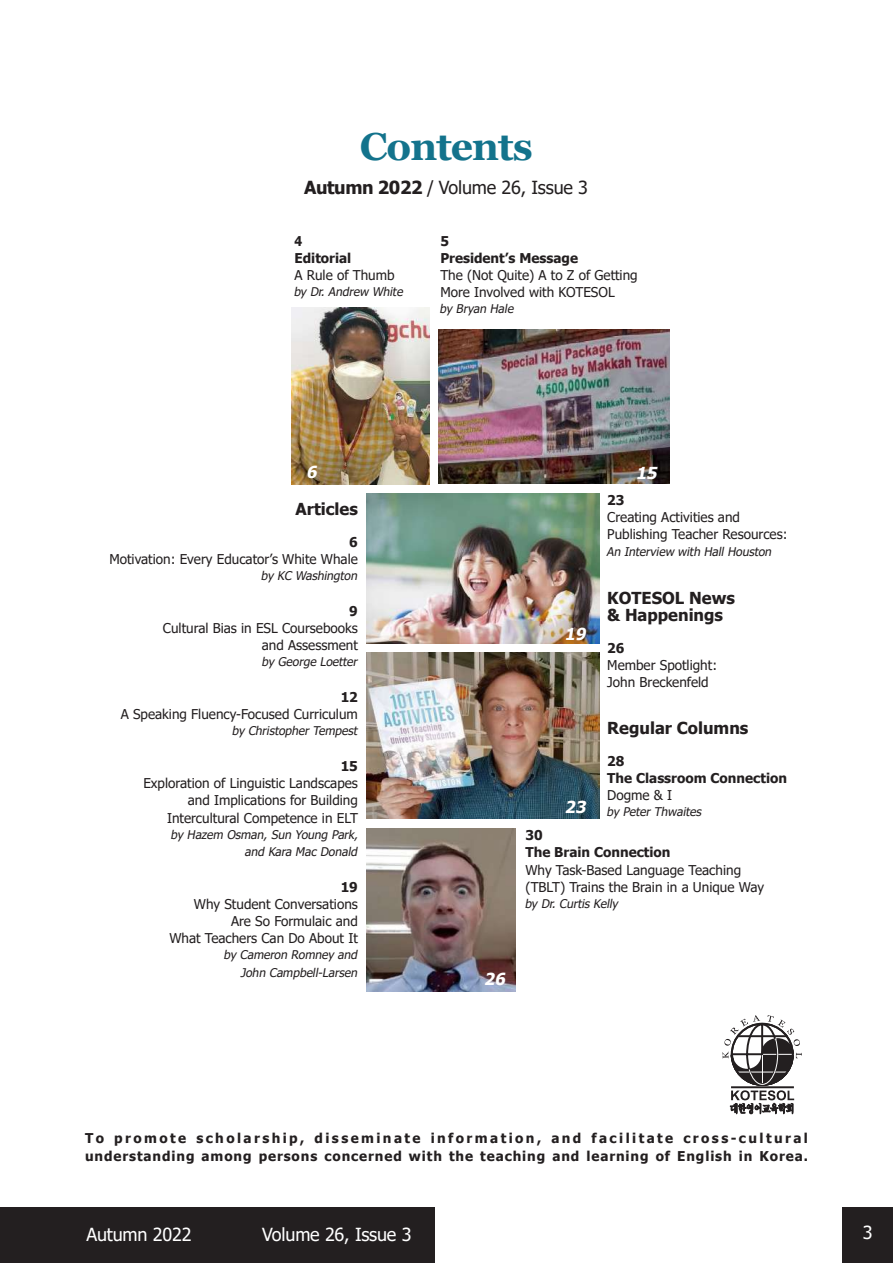
<style>
.page{position:relative;width:893px;height:1263px;background:#fff}
.page>*{position:absolute;margin:0;border:0;box-sizing:border-box;transform-origin:0 0}
.t1{font:700 39px "Georgia";letter-spacing:-.025em;color:#13738c}
.t2{font:18px "Tahoma";letter-spacing:-.01em;color:#fff}
.t3{font:18px "Tahoma";letter-spacing:-.01em;color:#231f20}
.t4{font:700 16.5px/17.2px "Tahoma";color:#231f20}
.t5{font:italic 700 16.5px "Tahoma";color:#fff}
.t6{font:13.5px/17.2px "Tahoma";color:#231f20}
.t7{font:700 13.5px/18px "Tahoma";letter-spacing:.065em;color:#231f20}
.t8{font:700 13.5px/17.2px "Tahoma";color:#231f20}
.t9{font:700 13.5px/17.2px "Tahoma";color:#231f20;scale:.9 1}
.t10{font:italic 12px/16.5px "Tahoma";color:#231f20;text-align:right}
.s1{font-weight:700}
</style>
<div class="page">
<img style="left:367px;top:653px;width:232px;height:166px">
<div style="left:843px;top:1207px;width:50px;height:56px;background:#231f20"></div>
<div style="left:0;top:1207px;width:435px;height:56px;background:#231f20"></div>
<svg style="left:722px;top:1015px;width:80px;height:99px"></svg>
<img style="left:291px;top:307px;width:138px;height:177px">
<img style="left:438px;top:329px;width:231px;height:155px">
<img style="left:367px;top:494px;width:232px;height:150px">
<img style="left:367px;top:828px;width:148px;height:163px">
<h1 class="t1" style="left:360px;top:121px;width:174px">Contents</h1>
<h2 class="t3" style="left:304px;top:175px;width:285px"><span class="s1">Autumn 2022</span> / Volume 26, Issue 3</h2>
<p class="t9" style="left:294px;top:233px;width:65px">4<br>Editorial</p>
<p class="t6" style="left:294px;top:267px;width:102px">A Rule of Thumb</p>
<p class="t10" style="left:294px;top:284px;width:114px">by Dr.Andrew White</p>
<p class="t8" style="left:440px;top:233px;width:139px">5<br>President’s Message</p>
<p class="t6" style="left:440px;top:267px;width:199px">The (Not Quite) A to Z of Getting<br>More Involved with KOTESOL</p>
<p class="t10" style="left:440px;top:301px;width:78px">by Bryan Hale</p>
<p class="t5" style="left:306px;top:460px;width:16px">6</p>
<p class="t5" style="left:636px;top:461px;width:27px">15</p>
<p class="t4" style="left:296px;top:501px;width:64px">Articles</p>
<p class="t7" style="left:349px;top:533px;width:10px">6</p>
<p class="t6" style="left:109px;top:551px;width:250px">Motivation: Every Educator’s White Whale</p>
<p class="t10" style="left:261px;top:568px;width:101px">by KC Washington</p>
<p class="t7" style="left:349px;top:602px;width:10px">9</p>
<p class="t6" style="left:163px;top:620px;width:196px;text-align:right">Cultural Bias in ESL Coursebooks and Assessment</p>
<p class="t10" style="left:262px;top:654px;width:100px">by George Loetter</p>
<p class="t7" style="left:341px;top:688px;width:19px">12</p>
<p class="t6" style="left:121px;top:706px;width:239px">A Speaking Fluency-Focused Curriculum</p>
<p class="t10" style="left:232px;top:723px;width:130px">by ChristopherTempest</p>
<p class="t7" style="left:341px;top:757px;width:19px">15</p>
<p class="t6" style="left:143px;top:775px;width:216px;text-align:right">Exploration of Linguistic Landscapes and Implications for Building<br>Intercultural Competence in ELT</p>
<p class="t10" style="left:171px;top:827px;width:192px">by Hazem Osman,Sun Young Park, and Kara MacDonald</p>
<p class="t7" style="left:341px;top:878px;width:19px">19</p>
<p class="t6" style="left:169px;top:896px;width:190px;text-align:right">Why Student Conversations<br>Are So Formulaic and<br>What Teachers Can Do About It</p>
<p class="t10" style="left:223px;top:947px;width:138px;line-height:17.2px">by Cameron Romney and<br>John Campbell-Larsen</p>
<p class="t7" style="left:607px;top:492px;width:19px">23</p>
<p class="t6" style="left:607px;top:509px;width:182px">Creating Activities and<br>Publishing Teacher Resources:</p>
<p class="t10" style="left:607px;top:544px;width:169px">An Interview with HallHouston</p>
<p class="t4" style="left:607px;top:590px;width:129px">KOTESOL News &amp; Happenings</p>
<p class="t7" style="left:607px;top:639px;width:19px">26</p>
<p class="t6" style="left:607px;top:657px;width:111px">Member Spotlight:<br>John Breckenfeld</p>
<p class="t4" style="left:607px;top:720px;width:143px">Regular Columns</p>
<p class="t8" style="left:607px;top:753px;width:181px">28<br>The Classroom Connection</p>
<p class="t6" style="left:607px;top:788px;width:66px">Dogme &amp; I</p>
<p class="t10" style="left:565px;top:804px;width:141px"><sup>23</sup> by PeterThwaites</p>
<p class="t5" style="left:565px;top:622px;width:27px">19</p>
<p class="t8" style="left:525px;top:827px;width:147px">30<br>The Brain Connection</p>
<p class="t6" style="left:525px;top:862px;width:240px">Why Task-Based Language Teaching (TBLT) Trains the Brain in a Unique Way</p>
<p class="t10" style="left:525px;top:896px;width:98px">by Dr.CurtisKelly</p>
<p class="t5" style="left:484px;top:967px;width:27px">26</p>
<p class="t7" style="left:85px;top:1130px;width:724px">To promote scholarship, disseminate information, and facilitate cross-cultural understanding among persons concerned with the teaching and learning of English in Korea.</p>
<h2 class="t2" style="left:86px;top:1223px;width:107px">Autumn 2022</h2>
<h2 class="t2" style="left:262px;top:1223px;width:151px">Volume 26, Issue 3</h2>
<h2 class="t2" style="left:863px;top:1221px;width:11px">3</h2>
</div>
